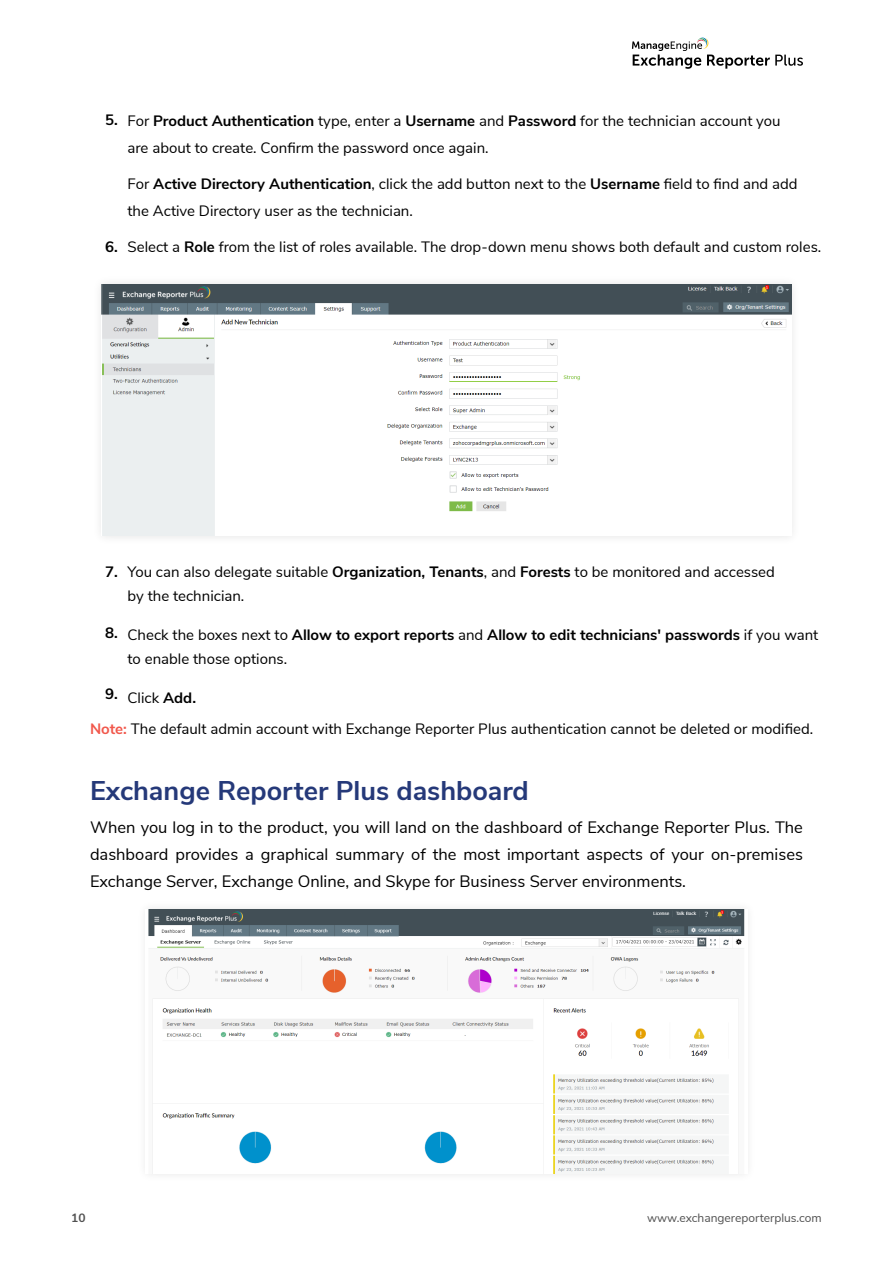
<style>
.page{position:relative;width:893px;height:1263px;background:#fff}
.page>*{position:absolute;margin:0;border:0;box-sizing:border-box;transform-origin:0 0}
.t1{font:700 27px "Nunito Sans";color:#253979}
.t2{font:16.5px/27px "Nunito Sans";color:#000;text-align:justify}
.t3{font:15px/24px "Nunito Sans";color:#000}
.t4{font:700 15px "Nunito Sans";color:#000}
.t5{font:12px "Nunito Sans";color:#515151}
.t6{font:700 12px "Nunito Sans";color:#515151}
.s1{font-weight:700}
.s2{font-weight:700;color:#f1584c}
</style>
<div class="page">
<svg style="left:632px;top:37px;width:171px;height:32px"></svg>
<img style="left:100px;top:283px;width:693px;height:255px">
<img style="left:102px;top:285px;width:689px;height:251px">
<img style="left:148px;top:909px;width:597px;height:264px">
<p class="t4" style="left:105px;top:109px;width:14px">5.</p>
<p class="t4" style="left:105px;top:235px;width:14px">6.</p>
<p class="t3" style="left:127px;top:106px;width:655px;line-height:27px">For <span class="s1">Product Authentication</span> type, enter a <span class="s1">Username</span> and <span class="s1">Password</span> for the technician account you are about to create. Confirm the password once again.</p>
<p class="t3" style="left:127px;top:169px;width:672px;line-height:27px">For <span class="s1">Active Directory Authentication</span>, click the add button next to the <span class="s1">Username</span> field to find and add the Active Directory user as the technician.</p>
<p class="t3" style="left:127px;top:233px;width:695px">Select a <span class="s1">Role</span> from the list of roles available. The drop-down menu shows both default and custom roles.</p>
<p class="t4" style="left:105px;top:561px;width:14px">7.</p>
<p class="t4" style="left:105px;top:622px;width:14px">8.</p>
<p class="t4" style="left:105px;top:683px;width:14px">9.</p>
<p class="t3" style="left:127px;top:559px;width:649px">You can also delegate suitable <span class="s1">Organization, Tenants</span>, and <span class="s1">Forests</span> to be monitored and accessed by the technician.</p>
<p class="t3" style="left:127px;top:622px;width:692px">Check the boxes next to <span class="s1">Allow to export reports</span> and <span class="s1">Allow to edit technicians' passwords</span> if you want to enable those options.</p>
<p class="t3" style="left:127px;top:685px;width:70px">Click <span class="s1">Add.</span></p>
<p class="t3" style="left:90px;top:716px;width:725px"><span class="s2">Note:</span> The default admin account with Exchange Reporter Plus authentication cannot be deleted or modified.</p>
<h1 class="t1" style="left:90px;top:771px;width:440px">Exchange Reporter Plus dashboard</h1>
<p class="t2" style="left:90px;top:812px;width:714px">When you log in to the product, you will land on the dashboard of Exchange Reporter Plus. The dashboard provides a graphical summary of the most important aspects of your on-premises Exchange Server, Exchange Online, and Skype for Business Server environments.</p>
<p class="t6" style="left:71px;top:1209px;width:16px">10</p>
<p class="t5" style="left:647px;top:1209px;width:176px">www.exchangereporterplus.com</p>
</div>
